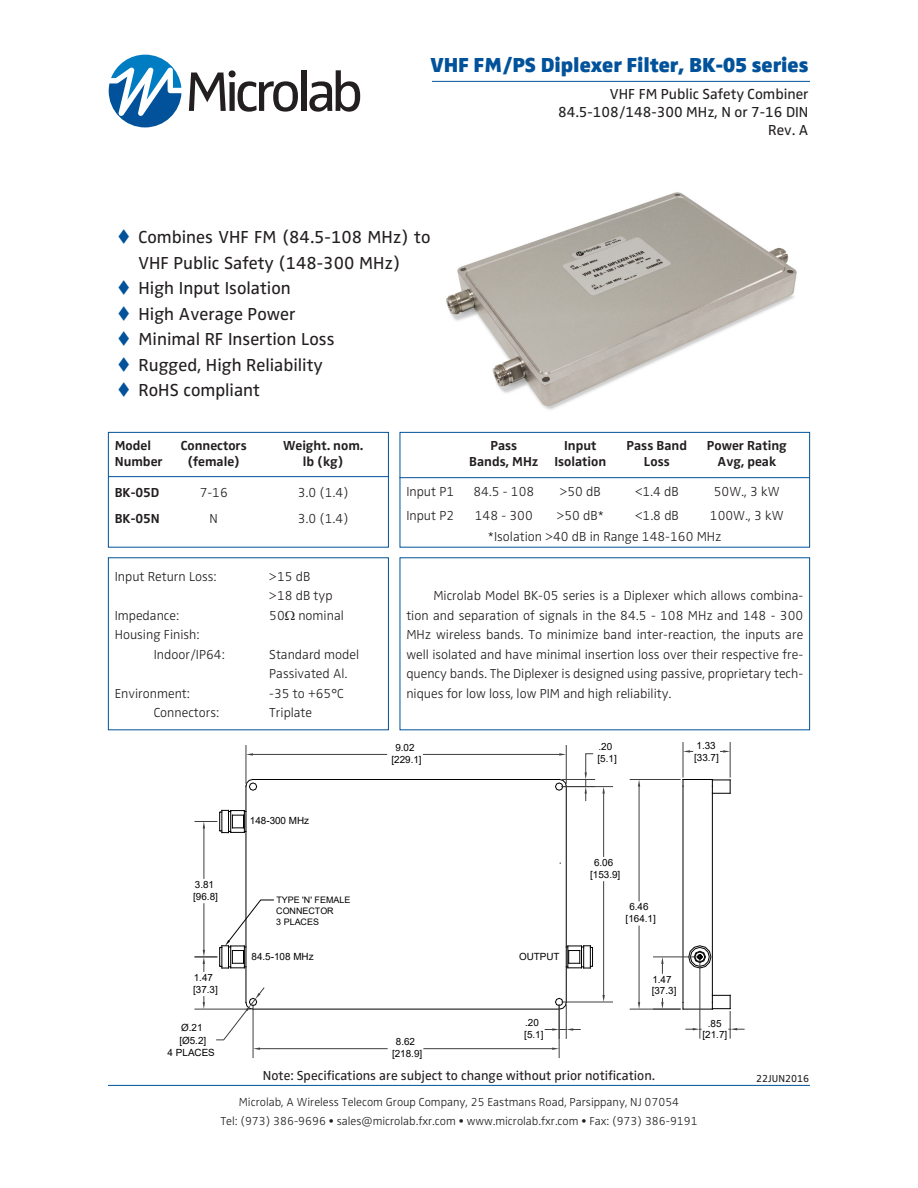
<style>
.page{position:relative;width:918px;height:1188px;background:#fff}
.page>*{position:absolute;margin:0;border:0;box-sizing:border-box;transform-origin:0 0}
.t1{font:900 21px "Zwo Pro";color:#01529a}
.DS_Bullets{font:18px/25.5px "Zwo Pro";color:#231f20;text-align:center}
.t2{font:15px "Zwo Pro";color:#231f20}
.t3{font:300 13.5px/19.5px "Zwo Pro";color:#231f20;text-align:justify}
.t4{font:700 13.5px "Zwo Pro";color:#231f20}
.t5{font:13.5px "Zwo Pro";color:#231f20}
.t6{font:300 12px "Zwo Pro";color:#231f20}
.t7{font:10.5px "Zwo Pro";color:#231f20}
.t8{font:9.9px/11.9px "Arial";color:#000;text-align:center}
.t9{font:9px/10.8px "Arial";color:#000}
.s1{color:#01529a}
</style>
<div class="page">
<hr style="left:246px;top:786px;width:1px;height:216px;background:#000">
<hr style="left:566px;top:786px;width:1px;height:216px;background:#000">
<hr style="left:253px;top:1009px;width:307px;height:1px;background:#000">
<hr style="left:253px;top:779px;width:307px;height:1px;background:#000">
<svg style="left:245px;top:779px;width:12px;height:12px"></svg>
<svg style="left:555px;top:779px;width:12px;height:12px"></svg>
<svg style="left:555px;top:998px;width:12px;height:12px"></svg>
<svg style="left:566px;top:946px;width:27px;height:23px"></svg>
<hr style="left:683px;top:786px;width:1px;height:216px;background:#000">
<hr style="left:712px;top:786px;width:1px;height:216px;background:#000">
<svg style="left:683px;top:779px;width:48px;height:15px"></svg>
<svg style="left:688px;top:945px;width:24px;height:24px"></svg>
<hr style="left:246px;top:746px;width:1px;height:37px;background:#3f3f3f">
<hr style="left:566px;top:746px;width:1px;height:37px;background:#3f3f3f">
<hr style="left:253px;top:754px;width:134px;height:1px;background:#3f3f3f">
<hr style="left:423px;top:754px;width:136px;height:1px;background:#3f3f3f">
<svg style="left:246px;top:753px;width:7px;height:3px"></svg>
<svg style="left:559px;top:753px;width:7px;height:3px"></svg>
<hr style="left:562px;top:779px;width:33px;height:1px;background:#3f3f3f">
<svg style="left:585px;top:753px;width:8px;height:48px"></svg>
<hr style="left:730px;top:743px;width:1px;height:34px;background:#3f3f3f">
<hr style="left:683px;top:743px;width:1px;height:34px;background:#3f3f3f">
<svg style="left:720px;top:750px;width:10px;height:3px"></svg>
<svg style="left:683px;top:750px;width:10px;height:3px"></svg>
<hr style="left:654px;top:957px;width:43px;height:1px;background:#3f3f3f">
<svg style="left:661px;top:957px;width:3px;height:16px"></svg>
<hr style="left:630px;top:779px;width:50px;height:1px;background:#3f3f3f">
<hr style="left:630px;top:1009px;width:50px;height:1px;background:#3f3f3f">
<hr style="left:639px;top:786px;width:1px;height:115px;background:#3f3f3f">
<hr style="left:639px;top:926px;width:1px;height:76px;background:#3f3f3f">
<svg style="left:638px;top:780px;width:2px;height:6px"></svg>
<svg style="left:638px;top:1002px;width:2px;height:7px"></svg>
<hr style="left:700px;top:960px;width:1px;height:78px;background:#3f3f3f">
<svg style="left:654px;top:995px;width:90px;height:43px"></svg>
<hr style="left:562px;top:786px;width:51px;height:1px;background:#3f3f3f">
<hr style="left:562px;top:1002px;width:51px;height:1px;background:#3f3f3f">
<hr style="left:603px;top:794px;width:1px;height:62px;background:#3f3f3f">
<hr style="left:603px;top:882px;width:1px;height:113px;background:#3f3f3f">
<svg style="left:602px;top:787px;width:3px;height:7px"></svg>
<svg style="left:602px;top:995px;width:3px;height:7px"></svg>
<hr style="left:566px;top:1005px;width:1px;height:33px;background:#3f3f3f">
<svg style="left:545px;top:1028px;width:35px;height:3px"></svg>
<hr style="left:559px;top:1005px;width:1px;height:53px;background:#3f3f3f">
<hr style="left:253px;top:1005px;width:1px;height:53px;background:#3f3f3f">
<hr style="left:424px;top:1048px;width:128px;height:1px;background:#3f3f3f">
<hr style="left:260px;top:1048px;width:127px;height:1px;background:#3f3f3f">
<svg style="left:552px;top:1048px;width:7px;height:2px"></svg>
<svg style="left:253px;top:1048px;width:7px;height:2px"></svg>
<hr style="left:195px;top:1009px;width:55px;height:1px;background:#3f3f3f">
<svg style="left:203px;top:997px;width:2px;height:12px"></svg>
<hr style="left:204px;top:828px;width:1px;height:50px;background:#3f3f3f">
<svg style="left:195px;top:810px;width:51px;height:23px"></svg>
<svg style="left:216px;top:987px;width:49px;height:54px"></svg>
<svg style="left:195px;top:899px;width:79px;height:72px"></svg>
<img style="left:411px;top:192px;width:400px;height:253px">
<svg style="left:189px;top:70px;width:109px;height:42px"></svg>
<div style="left:301px;top:70px;width:5px;height:41px;background:#231f20"></div>
<svg style="left:309px;top:70px;width:51px;height:42px"></svg>
<svg style="left:109px;top:55px;width:72px;height:72px"></svg>
<hr style="left:108px;top:1085px;width:702px;height:1px;background:#01529a">
<div style="left:400px;top:432px;width:410px;height:115px;background:#fff"></div>
<div style="left:400px;top:432px;width:410px;height:116px;border:1px solid #01529a"></div>
<hr style="left:399px;top:477px;width:411px;height:1px;background:#01529a">
<div style="left:108px;top:432px;width:281px;height:116px;border:1px solid #01529a"></div>
<hr style="left:108px;top:476px;width:281px;height:1px;background:#01529a">
<div style="left:108px;top:557px;width:281px;height:173px;border:1px solid #01529a"></div>
<hr style="left:432px;top:81px;width:378px;height:1px;background:#01529a">
<p class="t1" style="left:430px;top:52px;width:380px">VHF FM/PS Diplexer Filter, BK-05 series</p>
<p class="t2" style="left:610px;top:85px;width:200px">VHF FM Public Safety Combiner</p>
<p class="t2" style="left:558px;top:103px;width:252px">84.5-108/148-300 MHz, N or 7-16 DIN</p>
<p class="t2" style="left:768px;top:121px;width:42px">Rev. A</p>
<p class="DS_Bullets" style="left:117px;top:225px;width:315px"><span class="s1">▼</span> Combines VHF FM (84.5-108 MHz) to<br>VHF Public Safety (148-300 MHz)</p>
<p class="DS_Bullets" style="left:117px;top:276px;width:175px"><span class="s1">▼</span> High Input Isolation</p>
<p class="DS_Bullets" style="left:117px;top:302px;width:180px"><span class="s1">▼</span> High Average Power</p>
<p class="DS_Bullets" style="left:117px;top:327px;width:219px"><span class="s1">▼</span> Minimal RF Insertion Loss</p>
<p class="DS_Bullets" style="left:117px;top:353px;width:207px"><span class="s1">▼</span> Rugged, High Reliability</p>
<p class="DS_Bullets" style="left:117px;top:378px;width:145px"><span class="s1">▼</span> RoHS compliant</p>
<p class="t4" style="left:115px;top:437px;width:38px">Model</p>
<p class="t4" style="left:181px;top:437px;width:68px">Connectors</p>
<p class="t4" style="left:283px;top:437px;width:82px">Weight. nom.</p>
<p class="t4" style="left:115px;top:453px;width:49px">Number</p>
<p class="t4" style="left:187px;top:453px;width:54px">(female)</p>
<p class="t4" style="left:303px;top:453px;width:42px">lb (kg)</p>
<p class="t4" style="left:115px;top:485px;width:46px">BK-05D</p>
<p class="t3" style="left:200px;top:483px;width:30px">7-16</p>
<p class="t3" style="left:298px;top:483px;width:52px">3.0 (1.4)</p>
<p class="t4" style="left:115px;top:510px;width:47px">BK-05N</p>
<p class="t3" style="left:210px;top:509px;width:10px">N</p>
<p class="t3" style="left:298px;top:509px;width:52px">3.0 (1.4)</p>
<p class="t3" style="left:115px;top:567px;width:103px">Input Return Loss:</p>
<p class="t3" style="left:269px;top:567px;width:43px">&gt;15 dB</p>
<p class="t3" style="left:269px;top:587px;width:65px">&gt;18 dB typ</p>
<p class="t3" style="left:115px;top:606px;width:66px">Impedance:</p>
<p class="t3" style="left:269px;top:606px;width:76px">50 nominal</p>
<p class="t3" style="left:115px;top:626px;width:86px">Housing Finish:</p>
<p class="t3" style="left:154px;top:645px;width:72px">Indoor/IP64:</p>
<p class="t3" style="left:269px;top:645px;width:91px">Standard model</p>
<p class="t3" style="left:269px;top:665px;width:80px">Passivated Al.</p>
<p class="t3" style="left:115px;top:684px;width:77px">Environment:</p>
<p class="t3" style="left:269px;top:684px;width:76px">-35 to +65°C</p>
<p class="t3" style="left:154px;top:704px;width:67px">Connectors:</p>
<p class="t3" style="left:269px;top:704px;width:44px">Triplate</p>
<p class="t8" style="left:193px;top:878px;width:26px;text-align:left">3.81 [96.8]</p>
<p class="t8" style="left:193px;top:971px;width:26px;text-align:left">1.47 [37.3]</p>
<p class="t8" style="left:168px;top:1022px;width:49px">Ø.21 [Ø5.2]<br>4 PLACES</p>
<p class="t8" style="left:250px;top:815px;width:61px">148-300 MHz</p>
<p class="t9" style="left:276px;top:895px;width:76px">TYPE 'N' FEMALE<br>CONNECTOR<br>3 PLACES</p>
<p class="t8" style="left:252px;top:950px;width:64px">84.5-108 MHz</p>
<p class="t4" style="left:490px;top:437px;width:28px">Pass</p>
<p class="t4" style="left:564px;top:437px;width:34px">Input</p>
<p class="t4" style="left:627px;top:437px;width:62px">Pass Band</p>
<p class="t4" style="left:707px;top:437px;width:81px">Power Rating</p>
<p class="t4" style="left:469px;top:453px;width:139px">Bands, MHz Isolation</p>
<p class="t4" style="left:644px;top:453px;width:27px">Loss</p>
<p class="t4" style="left:717px;top:453px;width:60px">Avg, peak</p>
<p class="t3" style="left:406px;top:482px;width:49px">Input P1</p>
<p class="t3" style="left:473px;top:482px;width:62px">84.5 - 108</p>
<p class="t3" style="left:560px;top:482px;width:43px">&gt;50 dB</p>
<p class="t3" style="left:635px;top:482px;width:46px">&lt;1.4 dB</p>
<p class="t3" style="left:714px;top:482px;width:67px">50W., 3 kW</p>
<p class="t3" style="left:406px;top:506px;width:49px">Input P2</p>
<p class="t3" style="left:475px;top:506px;width:59px">148 - 300</p>
<p class="t3" style="left:557px;top:506px;width:49px">&gt;50 dB*</p>
<p class="t3" style="left:635px;top:506px;width:46px">&lt;1.8 dB</p>
<p class="t3" style="left:710px;top:506px;width:75px">100W., 3 kW</p>
<p class="t3" style="left:488px;top:527px;width:235px">*Isolation &gt;40 dB in Range 148-160 MHz</p>
<p class="t3" style="left:406px;top:586px;width:398px;text-indent:27px">Microlab Model BK-05 series is a Diplexer which allows combina&shy;tion and separation of signals in the 84.5 - 108 MHz and 148 - 300<br>MHz wireless bands. To minimize band inter-reaction, the inputs are well isolated and have minimal insertion loss over their respective fre&shy;quency bands. The Diplexer is designed using passive, proprietary tech&shy;niques for low loss, low PIM and high reliability.</p>
<p class="t8" style="left:392px;top:742px;width:32px">9.02 [229.1]</p>
<p class="t8" style="left:598px;top:741px;width:21px;text-align:left">.20 [5.1]</p>
<p class="t8" style="left:694px;top:740px;width:26px;text-align:left">1.33 [33.7]</p>
<p class="t8" style="left:590px;top:856px;width:32px">6.06 [153.9]</p>
<p class="t8" style="left:392px;top:1036px;width:32px">8.62 [218.9]</p>
<p class="t8" style="left:519px;top:951px;width:42px">OUTPUT</p>
<p class="t8" style="left:524px;top:1017px;width:21px;text-align:left">.20 [5.1]</p>
<p class="t8" style="left:626px;top:901px;width:32px">6.46 [164.1]</p>
<p class="t8" style="left:652px;top:973px;width:26px;text-align:left">1.47 [37.3]</p>
<p class="t8" style="left:703px;top:1018px;width:26px">.85 [21.7]</p>
<p class="t5" style="left:263px;top:1068px;width:394px">Note: Specifications are subject to change without prior notification.</p>
<p class="t7" style="left:756px;top:1072px;width:55px">22JUN2016</p>
<p class="t6" style="left:239px;top:1096px;width:442px">Microlab, A Wireless Telecom Group Company, 25 Eastmans Road, Parsippany, NJ 07054</p>
<p class="t6" style="left:220px;top:1114px;width:479px">Tel: (973) 386-9696 • sales@microlab.fxr.com • www.microlab.fxr.com • Fax: (973) 386-9191</p>
</div>
